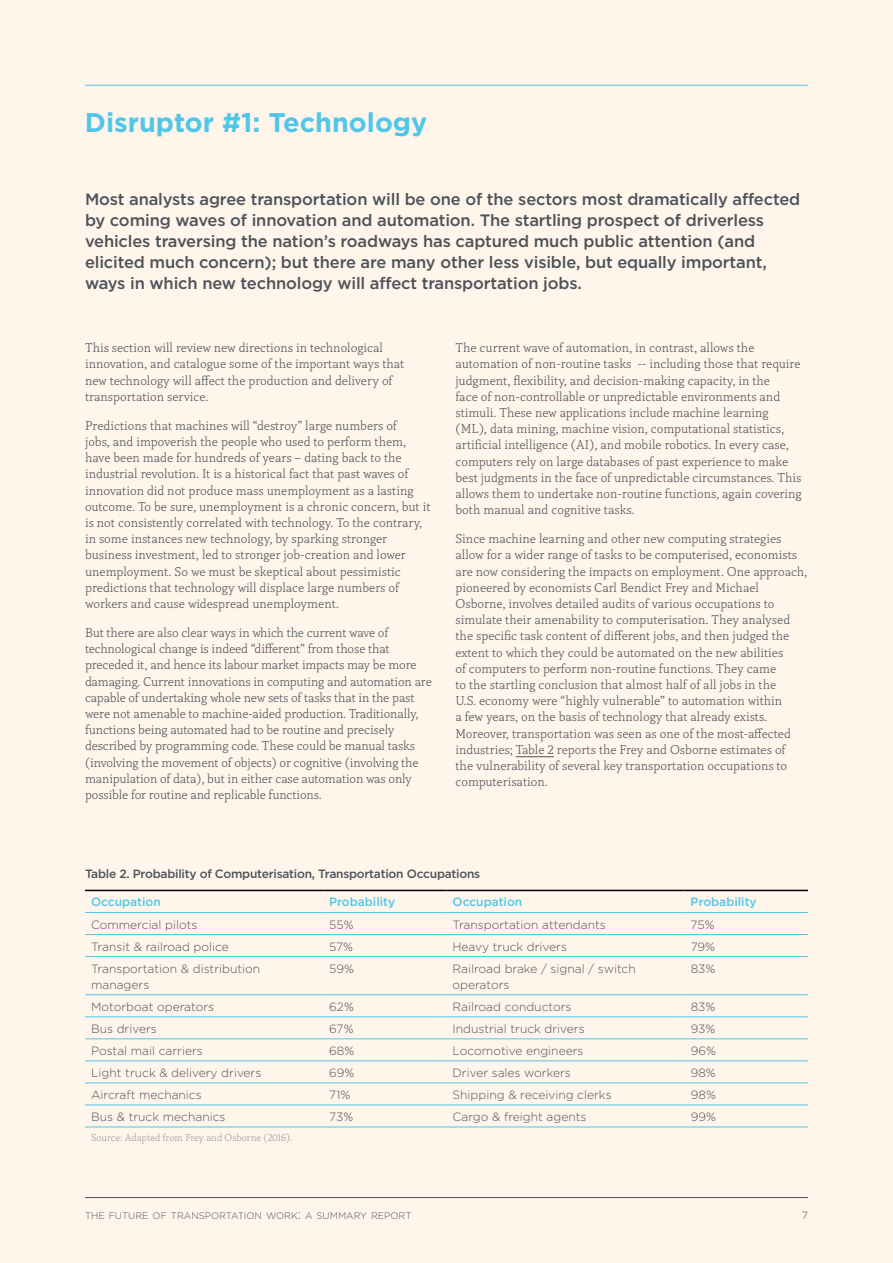
<style>
.page{position:relative;width:893px;height:1263px;background:#fff5ea}
.page>*{position:absolute;margin:0;border:0;box-sizing:border-box;transform-origin:0 0}
.t1{font:700 27px "Gotham";color:#50c7e8}
.t2{font:500 16.5px/21px "Gotham";letter-spacing:-.01em;color:#4d525a}
.t3{font:300 13.5px/16.2px "Capitolina";color:#4d525a}
.t4{font:300 12px/16.2px "Gotham";color:#4d525a}
.t5{font:500 12px "Gotham";letter-spacing:-.02em;color:#4d525a}
.t6{font:500 12px "Gotham";color:#50c7e8}
.t7{font:300 10.5px "Capitolina";color:#96999f}
.t8{font:300 10.5px "Gotham";color:#4d525a}
.t9{font:300 9.45px "Gotham";color:#4d525a}
.s1{font-size:13.5px}
</style>
<div class="page">
<hr style="left:85px;top:85px;width:723px;height:1px;background:#50c7e8">
<hr style="left:516px;top:756px;width:38px;height:1px;background:#4d525a">
<svg style="left:85px;top:891px;width:723px;height:237px"></svg>
<hr style="left:85px;top:890px;width:238px;height:1px;background:#000">
<hr style="left:323px;top:890px;width:123px;height:1px;background:#000">
<hr style="left:446px;top:890px;width:239px;height:1px;background:#000">
<hr style="left:685px;top:890px;width:123px;height:1px;background:#000">
<hr style="left:85px;top:912px;width:238px;height:1px;background:#50c7e8">
<hr style="left:323px;top:912px;width:123px;height:1px;background:#50c7e8">
<hr style="left:446px;top:912px;width:239px;height:1px;background:#50c7e8">
<hr style="left:685px;top:912px;width:123px;height:1px;background:#50c7e8">
<hr style="left:85px;top:934px;width:238px;height:1px;background:#50c7e8">
<hr style="left:323px;top:934px;width:123px;height:1px;background:#50c7e8">
<hr style="left:446px;top:934px;width:239px;height:1px;background:#50c7e8">
<hr style="left:685px;top:934px;width:123px;height:1px;background:#50c7e8">
<hr style="left:85px;top:956px;width:238px;height:1px;background:#50c7e8">
<hr style="left:323px;top:956px;width:123px;height:1px;background:#50c7e8">
<hr style="left:446px;top:956px;width:239px;height:1px;background:#50c7e8">
<hr style="left:685px;top:956px;width:123px;height:1px;background:#50c7e8">
<hr style="left:85px;top:994px;width:238px;height:1px;background:#50c7e8">
<hr style="left:323px;top:994px;width:123px;height:1px;background:#50c7e8">
<hr style="left:446px;top:994px;width:239px;height:1px;background:#50c7e8">
<hr style="left:685px;top:994px;width:123px;height:1px;background:#50c7e8">
<hr style="left:85px;top:1016px;width:238px;height:1px;background:#50c7e8">
<hr style="left:323px;top:1016px;width:123px;height:1px;background:#50c7e8">
<hr style="left:446px;top:1016px;width:239px;height:1px;background:#50c7e8">
<hr style="left:685px;top:1016px;width:123px;height:1px;background:#50c7e8">
<hr style="left:85px;top:1038px;width:238px;height:1px;background:#50c7e8">
<hr style="left:323px;top:1038px;width:123px;height:1px;background:#50c7e8">
<hr style="left:446px;top:1038px;width:239px;height:1px;background:#50c7e8">
<hr style="left:685px;top:1038px;width:123px;height:1px;background:#50c7e8">
<hr style="left:85px;top:1060px;width:238px;height:1px;background:#50c7e8">
<hr style="left:323px;top:1060px;width:123px;height:1px;background:#50c7e8">
<hr style="left:446px;top:1060px;width:239px;height:1px;background:#50c7e8">
<hr style="left:685px;top:1060px;width:123px;height:1px;background:#50c7e8">
<hr style="left:85px;top:1082px;width:238px;height:1px;background:#50c7e8">
<hr style="left:323px;top:1082px;width:123px;height:1px;background:#50c7e8">
<hr style="left:446px;top:1082px;width:239px;height:1px;background:#50c7e8">
<hr style="left:685px;top:1082px;width:123px;height:1px;background:#50c7e8">
<hr style="left:85px;top:1104px;width:238px;height:1px;background:#50c7e8">
<hr style="left:323px;top:1104px;width:123px;height:1px;background:#50c7e8">
<hr style="left:446px;top:1104px;width:239px;height:1px;background:#50c7e8">
<hr style="left:685px;top:1104px;width:123px;height:1px;background:#50c7e8">
<hr style="left:85px;top:1126px;width:238px;height:1px;background:#50c7e8">
<hr style="left:323px;top:1126px;width:123px;height:1px;background:#50c7e8">
<hr style="left:446px;top:1126px;width:239px;height:1px;background:#50c7e8">
<hr style="left:685px;top:1126px;width:123px;height:1px;background:#50c7e8">
<hr style="left:85px;top:1197px;width:723px;height:1px;background:#4d525a">
<h1 class="t1" style="left:85px;top:107px;width:344px">Disruptor #1: Technology</h1>
<p class="t2" style="left:85px;top:188px;width:717px">Most analysts agree transportation will be one of the sectors most dramatically affected by coming waves of innovation and automation. The startling prospect of driverless vehicles traversing the nation’s roadways has captured much public attention (and elicited much concern); but there are many other less visible, but equally important, ways in which new technology will affect transportation jobs.</p>
<p class="t3" style="left:85px;top:340px;width:321px">This section will review new directions in technological innovation, and catalogue some of the important ways that new technology will affect the production and delivery of transportation service.</p>
<p class="t3" style="left:85px;top:417px;width:347px">Predictions that machines will “destroy” large numbers of<br>jobs, and impoverish the people who used to perform them, have been made for hundreds of years – dating back to the industrial revolution. It is a historical fact that past waves of innovation did not produce mass unemployment as a lasting outcome. To be sure, unemployment is a chronic concern, but it is not consistently correlated with technology. To the contrary, in some instances new technology, by sparking stronger business investment, led to stronger job-creation and lower unemployment. So we must be skeptical about pessimistic predictions that technology will displace large numbers of workers and cause widespread unemployment.</p>
<p class="t3" style="left:85px;top:625px;width:348px">But there are also clear ways in which the current wave of technological change is indeed “different” from those that preceded it, and hence its labour market impacts may be more damaging. Current innovations in computing and automation are capable of undertaking whole new sets of tasks that in the past were not amenable to machine-aided production. Traditionally, functions being automated had to be routine and precisely described by programming code. These could be manual tasks (involving the movement of objects) or cognitive (involving the manipulation of data), but in either case automation was only possible for routine and replicable functions.</p>
<p class="t3" style="left:455px;top:340px;width:348px">The current wave of automation, in contrast, allows the automation of non-routine tasks -- including those that require judgment, flexibility, and decision-making capacity, in the<br>face of non-controllable or unpredictable environments and stimuli. These new applications include machine learning (ML), data mining, machine vision, computational statistics, artificial intelligence (AI), and mobile robotics. In every case, computers rely on large databases of past experience to make best judgments in the face of unpredictable circumstances. This allows them to undertake non-routine functions, again covering both manual and cognitive tasks.</p>
<p class="t3" style="left:455px;top:531px;width:353px">Since machine learning and other new computing strategies allow for a wider range of tasks to be computerised, economists are now considering the impacts on employment. One approach, pioneered by economists Carl Bendict Frey and Michael Osborne, involves detailed audits of various occupations to simulate their amenability to computerisation. They analysed the specific task content of different jobs, and then judged the extent to which they could be automated on the new abilities<br>of computers to perform non-routine functions. They came<br>to the startling conclusion that almost half of all jobs in the<br>U.S. economy were “highly vulnerable” to automation within<br>a few years, on the basis of technology that already exists.<br>Moreover, transportation was seen as one of the most-affected industries; Table 2 reports the Frey and Osborne estimates of<br>the vulnerability of several key transportation occupations to computerisation.</p>
<p class="t5" style="left:85px;top:867px;width:397px">Table 2. Probability of Computerisation, Transportation Occupations</p>
<p class="t6" style="left:91px;top:895px;width:71px">Occupation</p>
<p class="t6" style="left:329px;top:895px;width:68px">Probability</p>
<p class="t6" style="left:452px;top:895px;width:71px">Occupation</p>
<p class="t6" style="left:691px;top:895px;width:68px">Probability</p>
<p class="t4" style="left:91px;top:916px;width:108px">Commercial pilots</p>
<p class="t4" style="left:329px;top:916px;width:26px">55%</p>
<p class="t4" style="left:452px;top:916px;width:155px">Transportation attendants</p>
<p class="t4" style="left:691px;top:916px;width:25px">75%</p>
<p class="t4" style="left:91px;top:938px;width:139px">Transit &amp; railroad police</p>
<p class="t4" style="left:329px;top:938px;width:25px">57%</p>
<p class="t4" style="left:452px;top:938px;width:116px">Heavy truck drivers</p>
<p class="t4" style="left:691px;top:938px;width:26px">79%</p>
<p class="t4" style="left:91px;top:960px;width:171px">Transportation &amp; distribution managers</p>
<p class="t4" style="left:329px;top:960px;width:26px">59%</p>
<p class="t4" style="left:453px;top:960px;width:185px">Railroad brake / signal / switch operators</p>
<p class="t4" style="left:691px;top:960px;width:26px">83%</p>
<p class="t4" style="left:91px;top:998px;width:125px">Motorboat operators</p>
<p class="t4" style="left:329px;top:998px;width:26px">62%</p>
<p class="t4" style="left:453px;top:998px;width:121px">Railroad conductors</p>
<p class="t4" style="left:691px;top:998px;width:26px">83%</p>
<p class="t4" style="left:91px;top:1020px;width:67px">Bus drivers</p>
<p class="t4" style="left:329px;top:1020px;width:26px">67%</p>
<p class="t4" style="left:453px;top:1020px;width:134px">Industrial truck drivers</p>
<p class="t4" style="left:691px;top:1020px;width:26px">93%</p>
<p class="t4" style="left:91px;top:1042px;width:113px">Postal mail carriers</p>
<p class="t4" style="left:329px;top:1042px;width:27px">68%</p>
<p class="t4" style="left:453px;top:1042px;width:132px">Locomotive engineers</p>
<p class="t4" style="left:691px;top:1042px;width:27px">96%</p>
<p class="t4" style="left:91px;top:1064px;width:172px">Light truck &amp; delivery drivers</p>
<p class="t4" style="left:329px;top:1064px;width:27px">69%</p>
<p class="t4" style="left:453px;top:1064px;width:120px">Driver sales workers</p>
<p class="t4" style="left:691px;top:1064px;width:27px">98%</p>
<p class="t4" style="left:91px;top:1086px;width:112px">Aircraft mechanics</p>
<p class="t4" style="left:329px;top:1086px;width:23px">71%</p>
<p class="t4" style="left:453px;top:1086px;width:161px">Shipping &amp; receiving clerks</p>
<p class="t4" style="left:691px;top:1086px;width:27px">98%</p>
<p class="t4" style="left:91px;top:1108px;width:136px">Bus &amp; truck mechanics</p>
<p class="t4" style="left:329px;top:1108px;width:26px">73%</p>
<p class="t4" style="left:453px;top:1108px;width:135px">Cargo &amp; freight agents</p>
<p class="t4" style="left:691px;top:1108px;width:27px">99%</p>
<p class="t7" style="left:91px;top:1131px;width:203px">Source: Adapted from Frey and Osborne (2016).</p>
<p class="t9" style="left:85px;top:1210px;width:328px">THE FUTURE OF TRANSPORTATION WORK<span class="s1">:</span> A SUMMARY REPORT</p>
<p class="t8" style="left:802px;top:1209px;width:8px">7</p>
</div>
